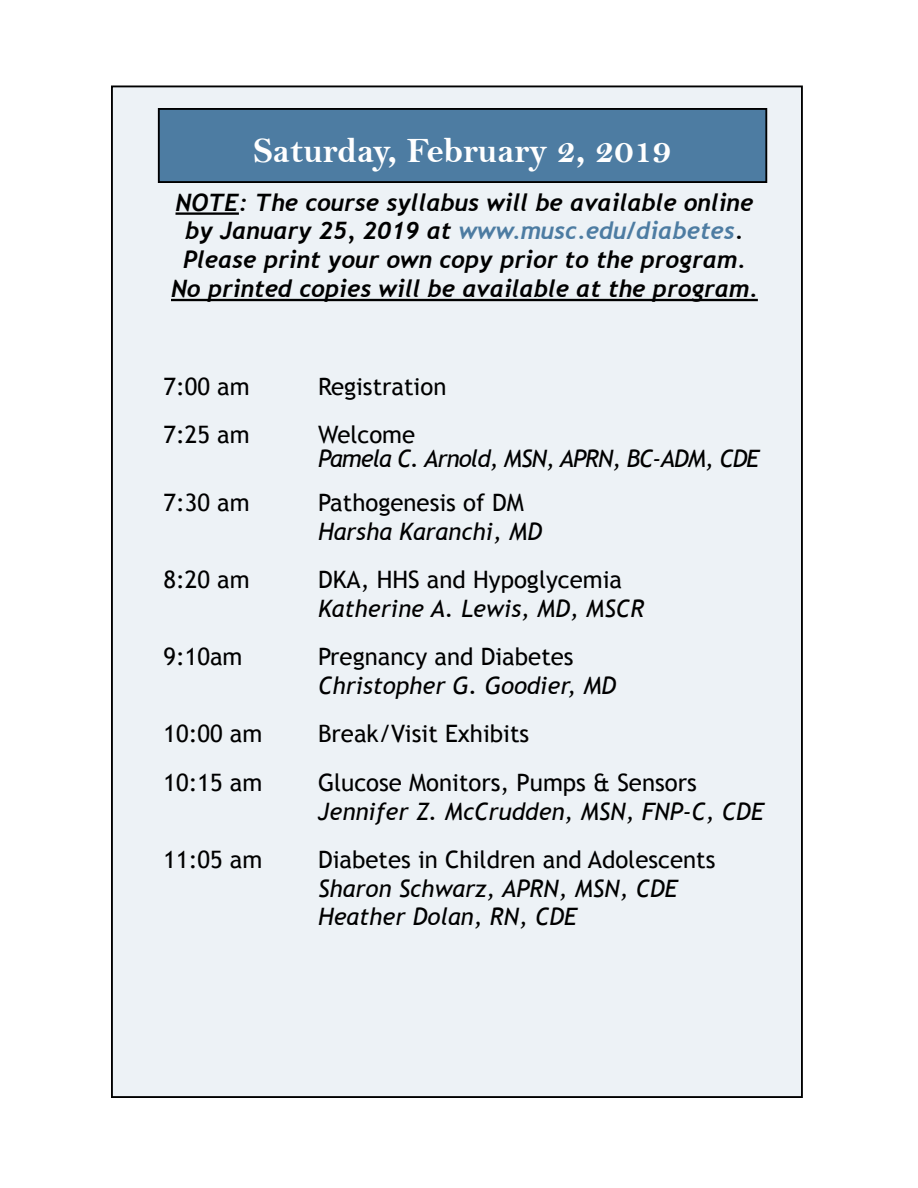
<style>
.page{position:relative;width:918px;height:1188px;background:#fff}
.page>*{position:absolute;margin:0;border:0;box-sizing:border-box;transform-origin:0 0}
.t1{font:36px "Bell MT Bold";color:#fff}
.t2{font:24px "Trebuchet MS";color:#000}
.t3{font:italic 700 24px/28.8px "Trebuchet";color:#000;text-align:center}
.t4{font:italic 24px/28.8px "Trebuchet MS";color:#000}
.t5{font:italic 24px "Trebuchet MS";letter-spacing:-.04em;color:#000}
.s1{color:#4d7ca2}
</style>
<div class="page">
<div style="left:112px;top:86px;width:690px;height:1011px;background:#edf2f6"></div>
<div style="left:159px;top:109px;width:607px;height:73px;background:#4d7ca2"></div>
<div style="left:158px;top:108px;width:609px;height:75px;border:2px solid #000"></div>
<hr style="left:176px;top:212px;width:63px;height:3px;background:#000">
<hr style="left:171px;top:299px;width:587px;height:2px;background:#000">
<h1 class="t1" style="left:253px;top:129px;width:420px">Saturday, February 2, 2019</h1>
<p class="t3" style="left:171px;top:188px;width:588px">NOTE: The course syllabus will be available online by January 25, 2019 at <span class="s1">www.musc.edu/diabetes</span>.<br>Please print your own copy prior to the program.<br>No printed copies will be available at the program.</p>
<p class="t2" style="left:164px;top:373px;width:88px">7:00 am</p>
<p class="t2" style="left:318px;top:373px;width:130px">Registration</p>
<p class="t2" style="left:164px;top:421px;width:88px">7:25 am</p>
<p class="t2" style="left:318px;top:421px;width:99px">Welcome</p>
<p class="t5" style="left:318px;top:445px;width:443px">Pamela C. Arnold, MSN, APRN, BC-ADM, CDE</p>
<p class="t2" style="left:164px;top:488px;width:88px">7:30 am</p>
<p class="t2" style="left:318px;top:488px;width:207px">Pathogenesis of DM</p>
<p class="t4" style="left:318px;top:517px;width:226px">Harsha Karanchi, MD</p>
<p class="t2" style="left:164px;top:566px;width:88px">8:20 am</p>
<p class="t2" style="left:318px;top:566px;width:306px">DKA, HHS and Hypoglycemia</p>
<p class="t4" style="left:318px;top:594px;width:328px">Katherine A. Lewis, MD, MSCR</p>
<p class="t2" style="left:164px;top:643px;width:81px">9:10am</p>
<p class="t2" style="left:318px;top:643px;width:257px">Pregnancy and Diabetes</p>
<p class="t4" style="left:318px;top:671px;width:300px">Christopher G. Goodier, MD</p>
<p class="t2" style="left:164px;top:720px;width:100px">10:00 am</p>
<p class="t2" style="left:318px;top:720px;width:213px">Break/Visit Exhibits</p>
<p class="t2" style="left:164px;top:768px;width:100px">10:15 am</p>
<p class="t2" style="left:318px;top:768px;width:380px">Glucose Monitors, Pumps &amp; Sensors</p>
<p class="t4" style="left:318px;top:797px;width:447px">Jennifer Z. McCrudden, MSN, FNP-C, CDE</p>
<p class="t2" style="left:164px;top:845px;width:100px">11:05 am</p>
<p class="t2" style="left:318px;top:845px;width:399px">Diabetes in Children and Adolescents</p>
<p class="t4" style="left:318px;top:874px;width:361px">Sharon Schwarz, APRN, MSN, CDE<br>Heather Dolan, RN, CDE</p>
</div>
